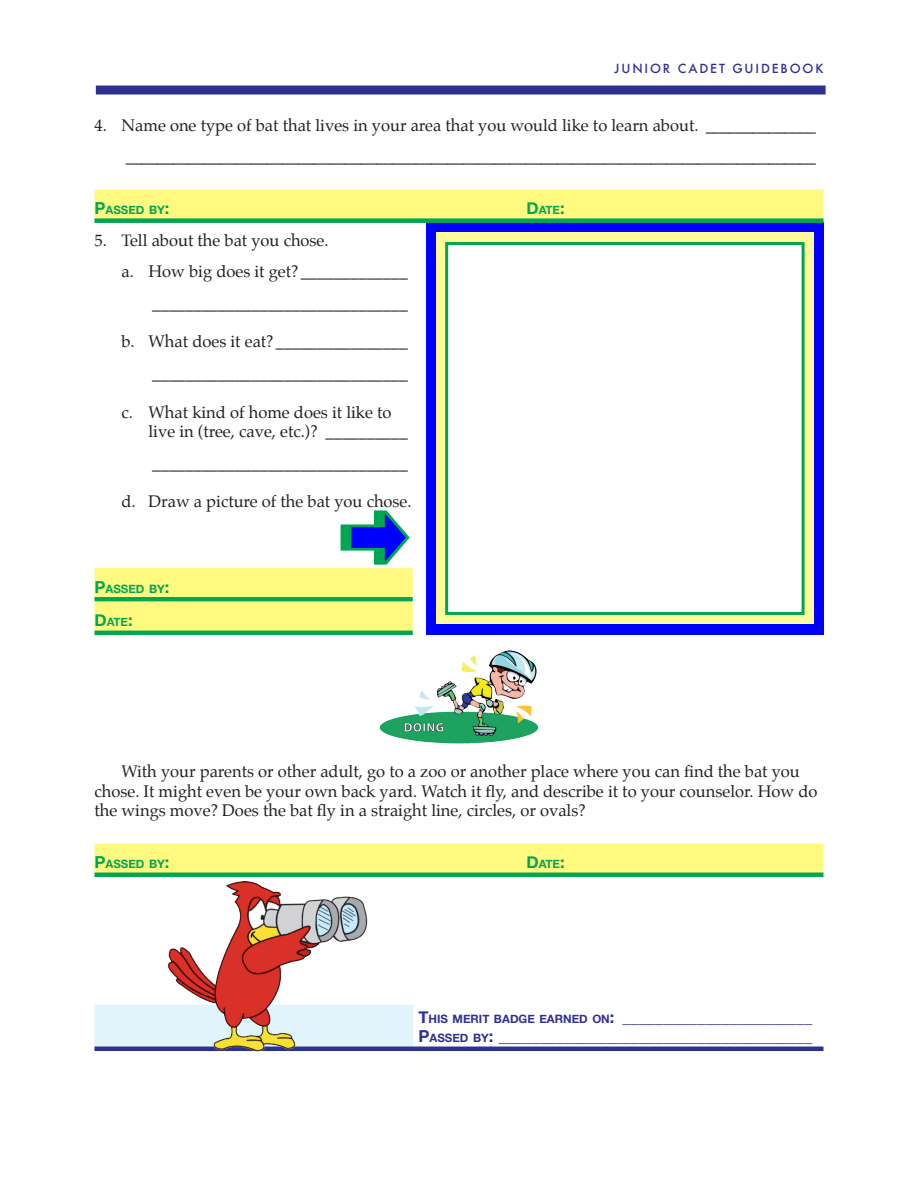
<style>
.page{position:relative;width:918px;height:1188px;background:#fff}
.page>*{position:absolute;margin:0;border:0;box-sizing:border-box;transform-origin:0 0}
.badge_1st_indent{font:16.5px/19.5px "Palatino";color:#231f20}
.Passed_by{font:700 16.5px/19.5px "Helvetica Neue";color:#2e3092}
.t1{font:500 12.3px "Futura";letter-spacing:.15em;color:#2e3092}
.Passed_by-2{font:700 11.55px "Helvetica Neue";color:#00a651}
.s1{font-size:16.5px}
.s2{font-size:11.55px}
</style>
<div class="page">
<div style="left:96px;top:86px;width:730px;height:8px;background:#2e3092"></div>
<div style="left:426px;top:222px;width:398px;height:413px;background:#00f"></div>
<div style="left:436px;top:233px;width:378px;height:391px;background:#fffa99"></div>
<div style="left:445px;top:242px;width:360px;height:373px;background:#fff;border:3px solid #00a651"></div>
<div style="left:94px;top:190px;width:730px;height:30px;background:#fff980"></div>
<div style="left:94px;top:218px;width:730px;height:5px;background:#00a651"></div>
<div style="left:94px;top:568px;width:319px;height:30px;background:#fff980"></div>
<div style="left:94px;top:597px;width:319px;height:5px;background:#00a651"></div>
<div style="left:94px;top:602px;width:319px;height:30px;background:#fff980"></div>
<hr style="left:94px;top:631px;width:319px;height:4px;background:#00a651">
<div style="left:94px;top:844px;width:730px;height:30px;background:#fff980"></div>
<hr style="left:94px;top:873px;width:730px;height:4px;background:#00a651">
<div style="left:94px;top:1005px;width:319px;height:45px;background:#e1f4fc"></div>
<hr style="left:94px;top:1047px;width:730px;height:4px;background:#2e3092">
<img style="left:379px;top:650px;width:160px;height:94px">
<svg style="left:341px;top:510px;width:69px;height:55px"></svg>
<img style="left:165px;top:881px;width:204px;height:171px">
<p class="t1" style="left:615px;top:60px;width:210px">JUNIOR CADET GUIDEBOOK</p>
<p class="badge_1st_indent" style="left:94px;top:115px;width:723px">4. Name one type of bat that lives in your area that you would like to learn about. ______________</p>
<p class="badge_1st_indent" style="left:126px;top:147px;width:692px">________________________________________________________________________________________</p>
<p class="Passed_by-2" style="left:94px;top:203px;width:76px"><span class="s1">P</span>ASSED BY<span class="s1">:</span></p>
<p class="Passed_by-2" style="left:527px;top:203px;width:40px"><span class="s1">D</span>ATE<span class="s1">:</span></p>
<p class="badge_1st_indent" style="left:94px;top:230px;width:236px">5. Tell about the bat you chose.</p>
<p class="badge_1st_indent" style="left:122px;top:262px;width:288px">a. How big does it get? _____________</p>
<p class="badge_1st_indent" style="left:152px;top:294px;width:257px">_______________________________</p>
<p class="badge_1st_indent" style="left:122px;top:332px;width:288px">b. What does it eat? ________________</p>
<p class="badge_1st_indent" style="left:152px;top:364px;width:257px">_______________________________</p>
<p class="badge_1st_indent" style="left:148px;top:402px;width:261px;text-indent:-27px">c. What kind of home does it like to live in (tree, cave, etc.)? __________</p>
<p class="badge_1st_indent" style="left:152px;top:453px;width:257px">_______________________________</p>
<p class="badge_1st_indent" style="left:122px;top:492px;width:292px">d. Draw a picture of the bat you chose.</p>
<p class="Passed_by-2" style="left:94px;top:581px;width:76px"><span class="s1">P</span>ASSED BY<span class="s1">:</span></p>
<p class="Passed_by-2" style="left:94px;top:615px;width:40px"><span class="s1">D</span>ATE<span class="s1">:</span></p>
<p class="badge_1st_indent" style="left:94px;top:762px;width:724px;text-indent:27px">With your parents or other adult, go to a zoo or another place where you can find the bat you chose. It might even be your own back yard. Watch it fly, and describe it to your counselor. How do the wings move? Does the bat fly in a straight line, circles, or ovals?</p>
<p class="Passed_by-2" style="left:94px;top:857px;width:76px"><span class="s1">P</span>ASSED BY<span class="s1">:</span></p>
<p class="Passed_by-2" style="left:527px;top:857px;width:40px"><span class="s1">D</span>ATE<span class="s1">:</span></p>
<p class="Passed_by" style="left:418px;top:1007px;width:395px">T<span class="s2">HIS MERIT BADGE EARNED ON</span>: _______________________<br>P<span class="s2">ASSED BY</span>: ______________________________________</p>
</div>
